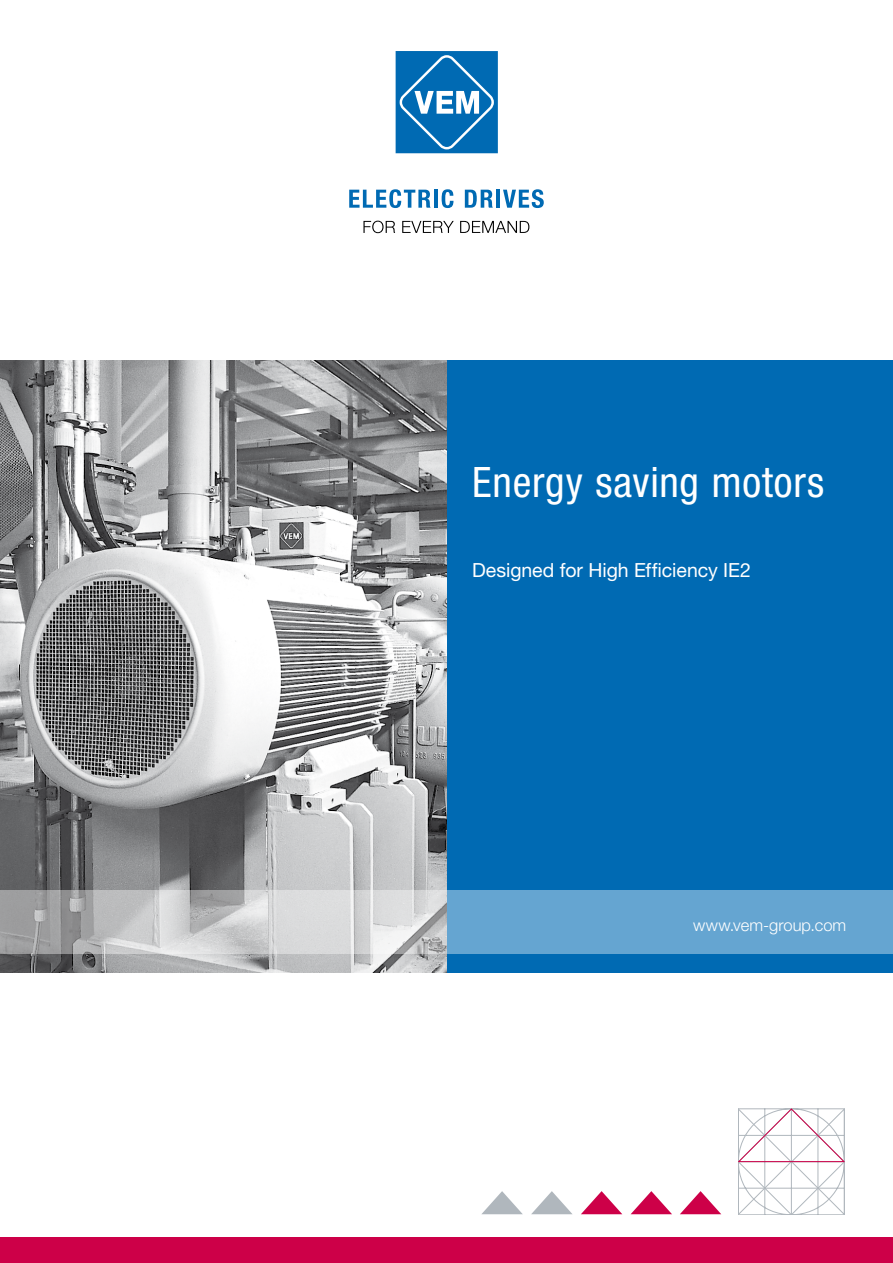
<style>
.page{position:relative;width:893px;height:1263px;background:#fff}
.page>*{position:absolute;margin:0;border:0;box-sizing:border-box;transform-origin:0 0}
.t1{font:condensed 42px "Helvetica Neue";letter-spacing:.02em;color:#fff}
.t2{font:19.5px "Helvetica Neue";letter-spacing:-.005em;color:#fff}
.t3{font:300 16.5px "Helvetica Neue";letter-spacing:.005em;color:#fff}
</style>
<div class="page">
<div style="left:0;top:360px;width:893px;height:612px;background:#006ab3"></div>
<div style="left:0;top:1237px;width:893px;height:26px;background:#cd0048"></div>
<img style="left:0;top:360px;width:446px;height:612px">
<svg style="left:0;top:891px;width:893px;height:63px;background:#94b5cb"></svg>
<svg style="left:738px;top:1108px;width:106px;height:107px"></svg>
<svg style="left:482px;top:1191px;width:41px;height:23px"></svg>
<svg style="left:531px;top:1191px;width:41px;height:23px"></svg>
<svg style="left:581px;top:1191px;width:41px;height:23px"></svg>
<svg style="left:631px;top:1191px;width:41px;height:23px"></svg>
<svg style="left:680px;top:1191px;width:41px;height:23px"></svg>
<div style="left:396px;top:51px;width:102px;height:102px;background:#006ab3"></div>
<svg style="left:400px;top:55px;width:94px;height:94px"></svg>
<svg style="left:349px;top:189px;width:82px;height:19px"></svg>
<hr style="left:434px;top:190px;width:4px;height:18px;background:#006ab3">
<svg style="left:442px;top:189px;width:11px;height:19px"></svg>
<svg style="left:465px;top:190px;width:28px;height:18px"></svg>
<hr style="left:496px;top:190px;width:4px;height:18px;background:#006ab3">
<svg style="left:503px;top:189px;width:41px;height:19px"></svg>
<svg style="left:363px;top:221px;width:32px;height:12px"></svg>
<svg style="left:402px;top:221px;width:52px;height:12px"></svg>
<svg style="left:460px;top:221px;width:69px;height:12px"></svg>
<h1 class="t1" style="left:472px;top:457px;width:354px">Energy saving motors</h1>
<p class="t2" style="left:472px;top:558px;width:280px">Designed for High Efficiency IE2</p>
<p class="t3" style="left:693px;top:915px;width:155px">www.vem-group.com</p>
</div>
